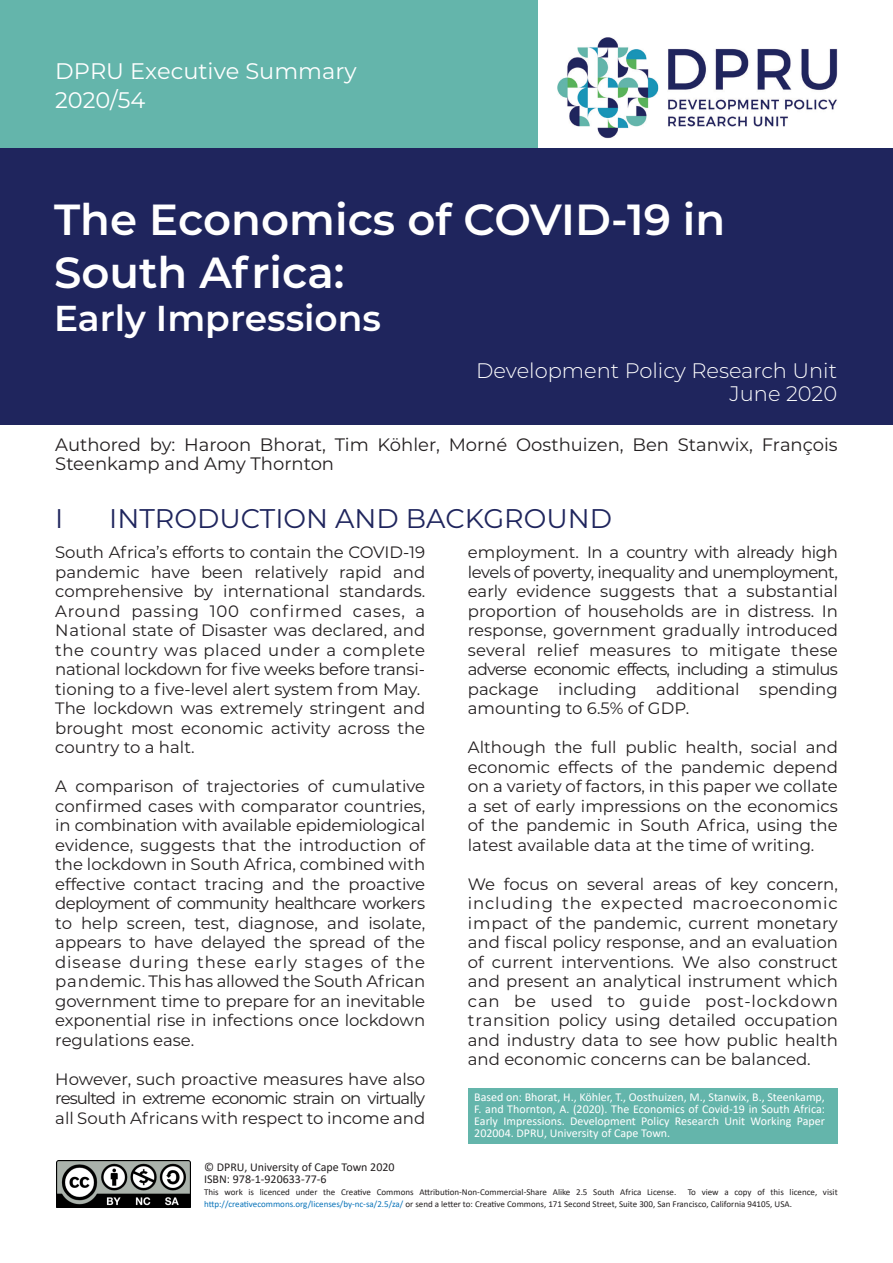
<style>
.page{position:relative;width:893px;height:1263px;background:#fff}
.page>*{position:absolute;margin:0;border:0;box-sizing:border-box;transform-origin:0 0}
.t1{font:600 43.5px/52.2px "Montserrat";color:#fff}
.t2{font:600 36px "Montserrat";color:#fff}
.Heading{font:27px "Montserrat";color:#1f255d}
.Author{font:22.5px/28.8px "Montserrat";color:#fff}
.Author-2{font:300 21px "Montserrat";color:#fff}
.Paragraph_Style_2{font:18px/19.5px "Montserrat";color:#231f20}
.Paragraph_Style_2-2{font:16.5px/19.5px "Montserrat";color:#231f20;text-align:justify}
.Paragraph_Style_2-3{font:16.5px/19.5px "Montserrat";letter-spacing:-.06em;color:#231f20}
.Paragraph_Style_2-4{font:16.5px/19.5px "Montserrat";letter-spacing:-.05em;color:#231f20}
.Acknowledgements{font:12px/12px "Calibri";color:#fff;text-align:justify}
.Acknowledgements-2{font:12px "Calibri";color:#231f20}
.Acknowledgements-3{font:9px/12px "Calibri";color:#231f20}
.s1{color:#0973b9}
</style>
<div class="page">
<img style="left:538px;top:37px;width:319px;height:112px">
<div style="left:0;top:0;width:538px;height:149px;background:#64b5ab"></div>
<div style="left:0;top:149px;width:893px;height:276px;background:#1f255d"></div>
<img style="left:57px;top:1161px;width:133px;height:47px">
<div style="left:468px;top:1088px;width:370px;height:56px;background:#64b5ab"></div>
<p class="Author" style="left:55px;top:56px;width:303px">DPRU Executive Summary<br>2020/54</p>
<p class="t1" style="left:54px;top:192px;width:673px">The Economics of COVID-19 in<br>South Africa:</p>
<p class="t2" style="left:54px;top:292px;width:329px">Early Impressions</p>
<p class="Author-2" style="left:476px;top:357px;width:362px">Development Policy Research Unit</p>
<p class="Author-2" style="left:730px;top:379px;width:109px">June 2020</p>
<p class="Paragraph_Style_2" style="left:55px;top:434px;width:784px">Authored by: Haroon Bhorat, Tim Köhler, Morné Oosthuizen, Ben Stanwix, François<br>Steenkamp and Amy Thornton</p>
<p class="Heading" style="left:55px;top:500px;width:10px">I</p>
<p class="Heading" style="left:109px;top:500px;width:504px">INTRODUCTION AND BACKGROUND</p>
<p class="Paragraph_Style_2-2" style="left:55px;top:542px;width:371px">South Africa’s efforts to contain the COVID-19 pandemic have been relatively rapid and comprehensive by international standards.<br>Around passing 100 confirmed cases, a National state of Disaster was declared, and the country was placed under a complete national lockdown for five weeks before transi&shy;tioning to a five-level alert system from May.</p>
<p class="Paragraph_Style_2-2" style="left:55px;top:698px;width:371px">The lockdown was extremely stringent and brought most economic activity across the country to a halt.</p>
<p class="Paragraph_Style_2-2" style="left:55px;top:776px;width:371px">A comparison of trajectories of cumulative confirmed cases with comparator countries, in combination with available epidemiological evidence, suggests that the introduction of the lockdown in South Africa, combined with effective contact tracing and the proactive deployment of community healthcare workers to help screen, test, diagnose, and isolate, appears to have delayed the spread of the disease during these early stages of the pandemic. This has allowed the South African government time to prepare for an inevitable exponential rise in infections once lockdown regulations ease.</p>
<p class="Paragraph_Style_2-3" style="left:55px;top:1068px;width:371px">However, such proactive measures have also resulted in extreme economic strain on virtually</p>
<p class="Paragraph_Style_2-2" style="left:55px;top:1108px;width:371px">all South Africans with respect to income and</p>
<p class="Acknowledgements-2" style="left:204px;top:1159px;width:192px">© DPRU, University of Cape Town 2020</p>
<p class="Acknowledgements-2" style="left:204px;top:1171px;width:124px">ISBN: 978-1-920633-77-6</p>
<p class="Acknowledgements-3" style="left:204px;top:1186px;width:474px">This work is licenced under the Creative Commons Attribution-Non-Commercial-Share Alike 2.5 South Africa License.</p>
<p class="Paragraph_Style_2-2" style="left:468px;top:542px;width:371px">employment. In a country with already high levels of poverty, inequality and unemployment, early evidence suggests that a substantial proportion of households are in distress. In response, government gradually introduced</p>
<p class="Paragraph_Style_2-4" style="left:468px;top:639px;width:371px">several relief measures to mitigate these adverse economic effects, including a stimulus</p>
<p class="Paragraph_Style_2-2" style="left:468px;top:678px;width:371px">package including additional spending amounting to 6.5% of GDP.</p>
<p class="Paragraph_Style_2-2" style="left:468px;top:737px;width:371px">Although the full public health, social and economic effects of the pandemic depend on a variety of factors, in this paper we collate a set of early impressions on the economics of the pandemic in South Africa, using the latest available data at the time of writing.</p>
<p class="Paragraph_Style_2-2" style="left:468px;top:873px;width:371px">We focus on several areas of key concern, including the expected macroeconomic impact of the pandemic, current monetary and fiscal policy response, and an evaluation of current interventions. We also construct and present an analytical instrument which can be used to guide post-lockdown transition policy using detailed occupation and industry data to see how public health and economic concerns can be balanced.</p>
<p class="Acknowledgements" style="left:474px;top:1091px;width:352px">Based on: Bhorat, H., Köhler, T., Oosthuizen, M., Stanwix, B., Steenkamp, F. and Thornton, A. (2020). The Economics of Covid-19 in South Africa:<br>Early Impressions. Development Policy Research Unit Working Paper 202004. DPRU, University of Cape Town.</p>
<p class="Acknowledgements-3" style="left:204px;top:1186px;width:635px;text-indent:484px">To view a copy of this licence, visit <span class="s1">http://creativecommons.org/licenses/by-nc-sa/2.5/za/</span> or send a letter to: Creative Commons, 171 Second Street, Suite 300, San Francisco, California 94105, USA.</p>
</div>
